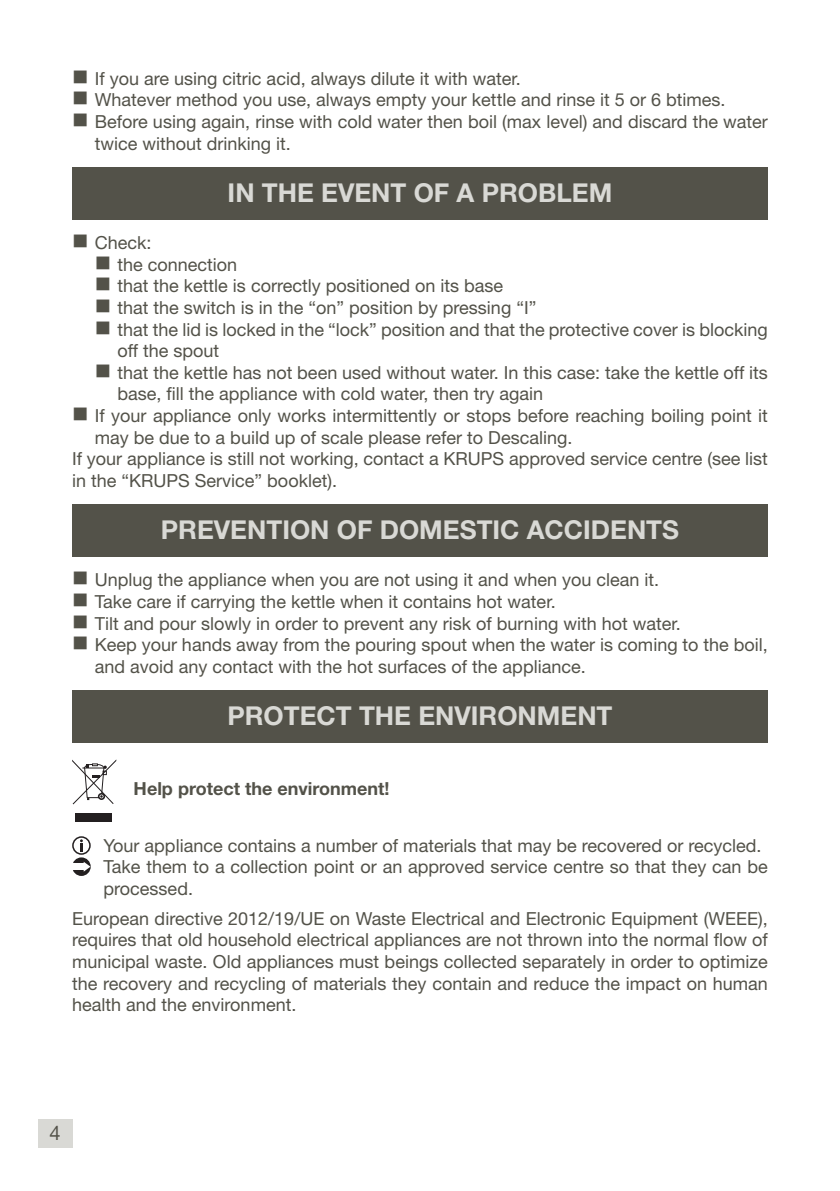
<style>
.page{position:relative;width:840px;height:1191px;background:#fff}
.page>*{position:absolute;margin:0;border:0;box-sizing:border-box;transform-origin:0 0}
.t1{font:700 26px "Helvetica Neue LT Std";color:#d9d9d5}
.t2{font:20px "Helvetica Neue LT Std";color:#535249}
.t3{font:18px/21.6px "Helvetica Neue LT Std";color:#535249}
.t4{font:700 18px "Helvetica Neue LT Std";color:#535249}
</style>
<div class="page">
<div style="left:38px;top:1119px;width:34px;height:28px;background:#d9d9d5"></div>
<div style="left:72px;top:167px;width:695px;height:52px;background:#535249"></div>
<div style="left:72px;top:504px;width:695px;height:52px;background:#535249"></div>
<div style="left:72px;top:690px;width:695px;height:52px;background:#535249"></div>
<div style="left:72px;top:836px;width:19px;height:18px;border:2px solid #231f20;border-radius:50%"></div>
<svg style="left:80px;top:839px;width:3px;height:13px"></svg>
<svg style="left:73px;top:858px;width:17px;height:17px"></svg>
<div style="left:72px;top:857px;width:19px;height:19px;border:2px solid #231f20;border-radius:50%"></div>
<div style="left:72px;top:863px;width:12px;height:6px;background:#fff"></div>
<svg style="left:84px;top:861px;width:6px;height:10px"></svg>
<div style="left:75px;top:813px;width:37px;height:9px;background:#231f20"></div>
<svg style="left:72px;top:759px;width:44px;height:45px"></svg>
<p class="t3" style="left:95px;top:67px;width:674px">If you are using citric acid, always dilute it with water.<br>Whatever method you use, always empty your kettle and rinse it 5 or 6 btimes.<br>Before using again, rinse with cold water then boil (max level) and discard the water twice without drinking it.</p>
<h1 class="t1" style="left:227px;top:177px;width:386px">IN THE EVENT OF A PROBLEM</h1>
<p class="t3" style="left:95px;top:232px;width:58px">Check:</p>
<p class="t3" style="left:117px;top:253px;width:121px">the connection</p>
<p class="t3" style="left:117px;top:275px;width:387px">that the kettle is correctly positioned on its base</p>
<p class="t3" style="left:117px;top:296px;width:420px">that the switch is in the “on” position by pressing “I”</p>
<p class="t3" style="left:117px;top:318px;width:651px">that the lid is locked in the “lock” position and that the protective cover is blocking</p>
<p class="t3" style="left:117px;top:340px;width:103px">off the spout</p>
<p class="t3" style="left:117px;top:361px;width:651px">that the kettle has not been used without water. In this case: take the kettle off its</p>
<p class="t3" style="left:117px;top:383px;width:427px">base, fill the appliance with cold water, then try again</p>
<p class="t3" style="left:95px;top:404px;width:674px">If your appliance only works intermittently or stops before reaching boiling point it</p>
<p class="t3" style="left:95px;top:426px;width:479px">may be due to a build up of scale please refer to Descaling.</p>
<p class="t3" style="left:72px;top:448px;width:697px">If your appliance is still not working, contact a KRUPS approved service centre (see list</p>
<p class="t3" style="left:72px;top:469px;width:266px">in the “KRUPS Service” booklet).</p>
<h1 class="t1" style="left:161px;top:514px;width:519px">PREVENTION OF DOMESTIC ACCIDENTS</h1>
<p class="t3" style="left:95px;top:569px;width:674px">Unplug the appliance when you are not using it and when you clean it.<br>Take care if carrying the kettle when it contains hot water.<br>Tilt and pour slowly in order to prevent any risk of burning with hot water.<br>Keep your hands away from the pouring spout when the water is coming to the boil, and avoid any contact with the hot surfaces of the appliance.</p>
<h1 class="t1" style="left:227px;top:700px;width:386px">PROTECT THE ENVIRONMENT</h1>
<p class="t4" style="left:134px;top:777px;width:257px">Help protect the environment!</p>
<p class="t3" style="left:103px;top:834px;width:665px">Your appliance contains a number of materials that may be recovered or recycled.<br>Take them to a collection point or an approved service centre so that they can be processed.</p>
<p class="t3" style="left:72px;top:907px;width:697px;text-align:justify">European directive 2012/19/UE on Waste Electrical and Electronic Equipment (WEEE), requires that old household electrical appliances are not thrown into the normal flow of municipal waste. Old appliances must beings collected separately in order to optimize the recovery and recycling of materials they contain and reduce the impact on human health and the environment.</p>
<p class="t2" style="left:49px;top:1121px;width:13px">4</p>
</div>
